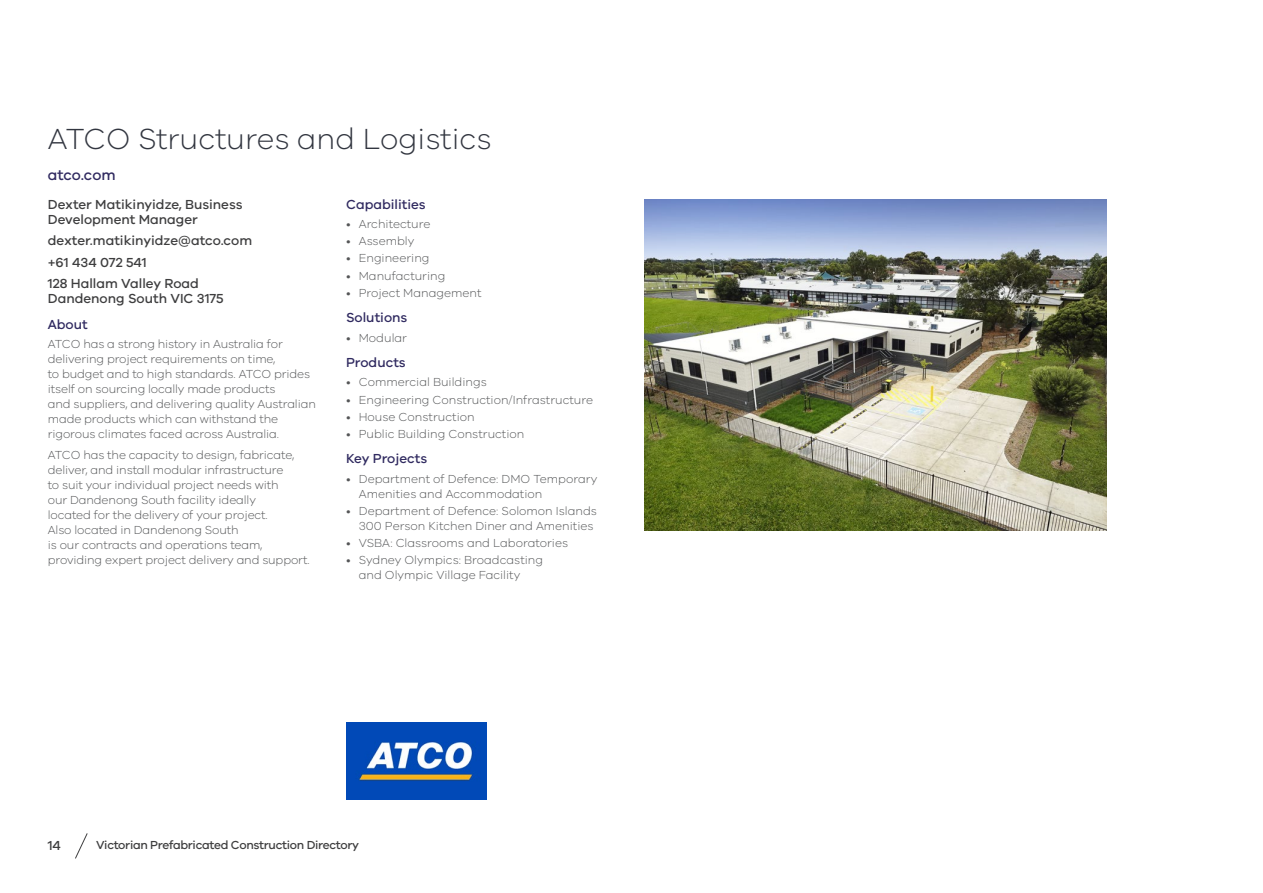
<style>
.page{position:relative;width:1263px;height:893px;background:#fff}
.page>*{position:absolute;margin:0;border:0;box-sizing:border-box;transform-origin:0 0}
.H1_no_toc{font:300 30px "VIC";color:#323640}
._02__Heading_2{font:500 15px "VIC";color:#302a60}
._06__Directory_contact{font:500 13.5px/15px "VIC";color:#3e3e3f}
._06__Directory_Heading{font:500 13.5px "VIC";color:#302a60}
._06__Directory_Text{font:300 12px/15px "VIC";letter-spacing:-.01em;color:#545557}
.t1{font:500 12px "VIC";letter-spacing:-.025em;color:#3e3e3f}
</style>
<div class="page">
<img style="left:644px;top:200px;width:462px;height:330px">
<img style="left:346px;top:723px;width:141px;height:76px">
<svg style="left:75px;top:833px;width:13px;height:26px"></svg>
<p class="H1_no_toc" style="left:48px;top:121px;width:445px">ATCO Structures and Logistics</p>
<p class="_02__Heading_2" style="left:48px;top:166px;width:69px">atco.com</p>
<p class="_06__Directory_contact" style="left:48px;top:196px;width:196px">Dexter Matikinyidze, Business<br>Development Manager</p>
<p class="_06__Directory_contact" style="left:48px;top:233px;width:206px">dexter.matikinyidze@atco.com</p>
<p class="_06__Directory_contact" style="left:48px;top:254px;width:100px">+61 434 072 541</p>
<p class="_06__Directory_contact" style="left:48px;top:276px;width:177px">128 Hallam Valley Road<br>Dandenong South VIC 3175</p>
<p class="_06__Directory_Heading" style="left:48px;top:316px;width:41px">About</p>
<p class="_06__Directory_Text" style="left:48px;top:336px;width:270px">ATCO has a strong history in Australia for delivering project requirements on time,<br>to budget and to high standards. ATCO prides itself on sourcing locally made products<br>and suppliers, and delivering quality Australian made products which can withstand the rigorous climates faced across Australia.</p>
<p class="_06__Directory_Text" style="left:48px;top:447px;width:263px">ATCO has the capacity to design, fabricate, deliver, and install modular infrastructure<br>to suit your individual project needs with<br>our Dandenong South facility ideally<br>located for the delivery of your project.<br>Also located in Dandenong South<br>is our contracts and operations team, providing expert project delivery and support.</p>
<p class="_06__Directory_Heading" style="left:346px;top:196px;width:81px">Capabilities</p>
<p class="_06__Directory_Text" style="left:346px;top:216px;width:86px">• Architecture</p>
<p class="_06__Directory_Text" style="left:346px;top:233px;width:70px">• Assembly</p>
<p class="_06__Directory_Text" style="left:346px;top:250px;width:85px">• Engineering</p>
<p class="_06__Directory_Text" style="left:346px;top:268px;width:101px">• Manufacturing</p>
<p class="_06__Directory_Text" style="left:346px;top:285px;width:137px">• Project Management</p>
<p class="_06__Directory_Heading" style="left:346px;top:310px;width:63px">Solutions</p>
<p class="_06__Directory_Text" style="left:346px;top:330px;width:63px">• Modular</p>
<p class="_06__Directory_Heading" style="left:346px;top:355px;width:61px">Products</p>
<p class="_06__Directory_Text" style="left:346px;top:374px;width:142px">• Commercial Buildings</p>
<p class="_06__Directory_Text" style="left:346px;top:392px;width:249px">• Engineering Construction/Infrastructure</p>
<p class="_06__Directory_Text" style="left:346px;top:409px;width:130px">• House Construction</p>
<p class="_06__Directory_Text" style="left:346px;top:426px;width:180px">• Public Building Construction</p>
<p class="_06__Directory_Heading" style="left:346px;top:451px;width:83px">Key Projects</p>
<p class="_06__Directory_Text" style="left:359px;top:471px;width:240px;text-indent:-13px">• Department of Defence: DMO Temporary<br>Amenities and Accommodation</p>
<p class="_06__Directory_Text" style="left:346px;top:503px;width:252px;text-align:right">• Department of Defence: Solomon Islands<br>300 Person Kitchen Diner and Amenities</p>
<p class="_06__Directory_Text" style="left:346px;top:535px;width:224px">• VSBA: Classrooms and Laboratories</p>
<p class="_06__Directory_Text" style="left:359px;top:552px;width:186px;text-indent:-13px">• Sydney Olympics: Broadcasting and Olympic Village Facility</p>
<p class="_06__Directory_contact" style="left:48px;top:837px;width:14px">14</p>
<p class="t1" style="left:96px;top:838px;width:264px">Victorian Prefabricated Construction Directory</p>
</div>
